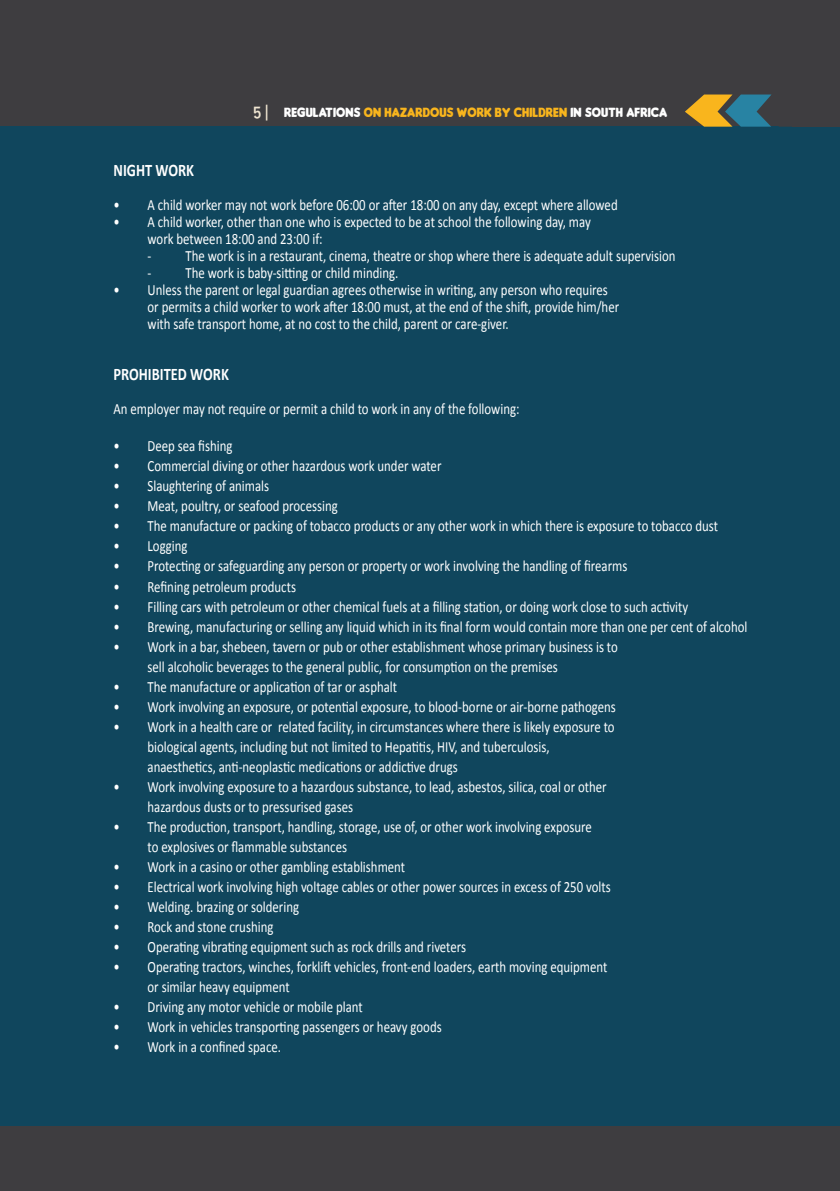
<style>
.page{position:relative;width:840px;height:1191px;background:#fff}
.page>*{position:absolute;margin:0;border:0;box-sizing:border-box;transform-origin:0 0}
.t1{font:700 17.6px "Calibri";color:#fff;scale:.82 1}
.t2{font:15.6px/20px "Calibri";color:#fff;scale:.82 1}
.t3{font:14px "Insaniburger with Cheese";letter-spacing:.01em;color:#f9b51d;scale:.9 1}
.s1{font-family:"Oceania";font-weight:500;font-size:16px;color:#efe5d1}
.s2{color:#fff}
</style>
<div class="page">
<div style="left:0;top:0;width:839px;height:1191px;background:#3e3d40"></div>
<div style="left:0;top:127px;width:839px;height:998px;background:#10465d"></div>
<svg style="left:684px;top:94px;width:108px;height:33px"></svg>
<p class="t3" style="left:252px;top:104px;width:462px"><span class="s1">5 |</span> <span class="s2">REGULATIONS</span> ON HAZARDOUS WORK BY CHILDREN <span class="s2">IN SOUTH AFRICA</span></p>
<p class="t1" style="left:113px;top:159px;width:100px">NIGHT WORK</p>
<p class="t2" style="left:113px;top:194px;width:616px">• A child worker may not work before 06:00 or after 18:00 on any day, except where allowed</p>
<p class="t2" style="left:147px;top:213px;width:542px;line-height:17px;text-indent:-34px">• A child worker, other than one who is expected to be at school the following day, may work between 18:00 and 23:00 if:</p>
<p class="t2" style="left:147px;top:245px;width:645px">- The work is in a restaurant, cinema, theatre or shop where there is adequate adult supervision</p>
<p class="t2" style="left:147px;top:262px;width:307px">- The work is baby-sitting or child minding.</p>
<p class="t2" style="left:147px;top:281px;width:576px;line-height:17px;text-indent:-34px">• Unless the parent or legal guardian agrees otherwise in writing, any person who requires or permits a child worker to work after 18:00 must, at the end of the shift, provide him/her with safe transport home, at no cost to the child, parent or care-giver.</p>
<p class="t1" style="left:113px;top:363px;width:142px">PROHIBITED WORK</p>
<p class="t2" style="left:113px;top:398px;width:496px">An employer may not require or permit a child to work in any of the following:</p>
<p class="t2" style="left:113px;top:435px;width:146px">• Deep sea fishing</p>
<p class="t2" style="left:113px;top:455px;width:401px">• Commercial diving or other hazardous work under water</p>
<p class="t2" style="left:113px;top:475px;width:191px">• Slaughtering of animals</p>
<p class="t2" style="left:113px;top:495px;width:275px">• Meat, poultry, or seafood processing</p>
<p class="t2" style="left:113px;top:515px;width:738px">• The manufacture or packing of tobacco products or any other work in which there is exposure to tobacco dust</p>
<p class="t2" style="left:113px;top:535px;width:92px">• Logging</p>
<p class="t2" style="left:113px;top:555px;width:627px">• Protecting or safeguarding any person or property or work involving the handling of firearms</p>
<p class="t2" style="left:113px;top:575px;width:224px">• Refining petroleum products</p>
<p class="t2" style="left:113px;top:595px;width:702px">• Filling cars with petroleum or other chemical fuels at a filling station, or doing work close to such activity</p>
<p class="t2" style="left:113px;top:615px;width:774px">• Brewing, manufacturing or selling any liquid which in its final form would contain more than one per cent of alcohol</p>
<p class="t2" style="left:147px;top:635px;width:574px;text-indent:-34px">• Work in a bar, shebeen, tavern or pub or other establishment whose primary business is to sell alcoholic beverages to the general public, for consumption on the premises</p>
<p class="t2" style="left:113px;top:675px;width:347px">• The manufacture or application of tar or asphalt</p>
<p class="t2" style="left:113px;top:695px;width:613px">• Work involving an exposure, or potential exposure, to blood-borne or air-borne pathogens</p>
<p class="t2" style="left:147px;top:715px;width:570px;text-indent:-34px">• Work in a health care or related facility, in circumstances where there is likely exposure to biological agents, including but not limited to Hepatitis, HIV, and tuberculosis, anaesthetics, anti-neoplastic medications or addictive drugs</p>
<p class="t2" style="left:147px;top:775px;width:561px;text-indent:-34px">• Work involving exposure to a hazardous substance, to lead, asbestos, silica, coal or other hazardous dusts or to pressurised gases</p>
<p class="t2" style="left:147px;top:815px;width:543px;text-indent:-34px">• The production, transport, handling, storage, use of, or other work involving exposure to explosives or flammable substances</p>
<p class="t2" style="left:113px;top:855px;width:357px">• Work in a casino or other gambling establishment</p>
<p class="t2" style="left:113px;top:875px;width:607px">• Electrical work involving high voltage cables or other power sources in excess of 250 volts</p>
<p class="t2" style="left:113px;top:896px;width:228px">• Welding. brazing or soldering</p>
<p class="t2" style="left:113px;top:916px;width:196px">• Rock and stone crushing</p>
<p class="t2" style="left:113px;top:936px;width:431px">• Operating vibrating equipment such as rock drills and riveters</p>
<p class="t2" style="left:147px;top:956px;width:562px;text-indent:-34px">• Operating tractors, winches, forklift vehicles, front-end loaders, earth moving equipment or similar heavy equipment</p>
<p class="t2" style="left:113px;top:996px;width:305px">• Driving any motor vehicle or mobile plant</p>
<p class="t2" style="left:113px;top:1016px;width:401px">• Work in vehicles transporting passengers or heavy goods</p>
<p class="t2" style="left:113px;top:1036px;width:206px">• Work in a confined space.</p>
</div>
